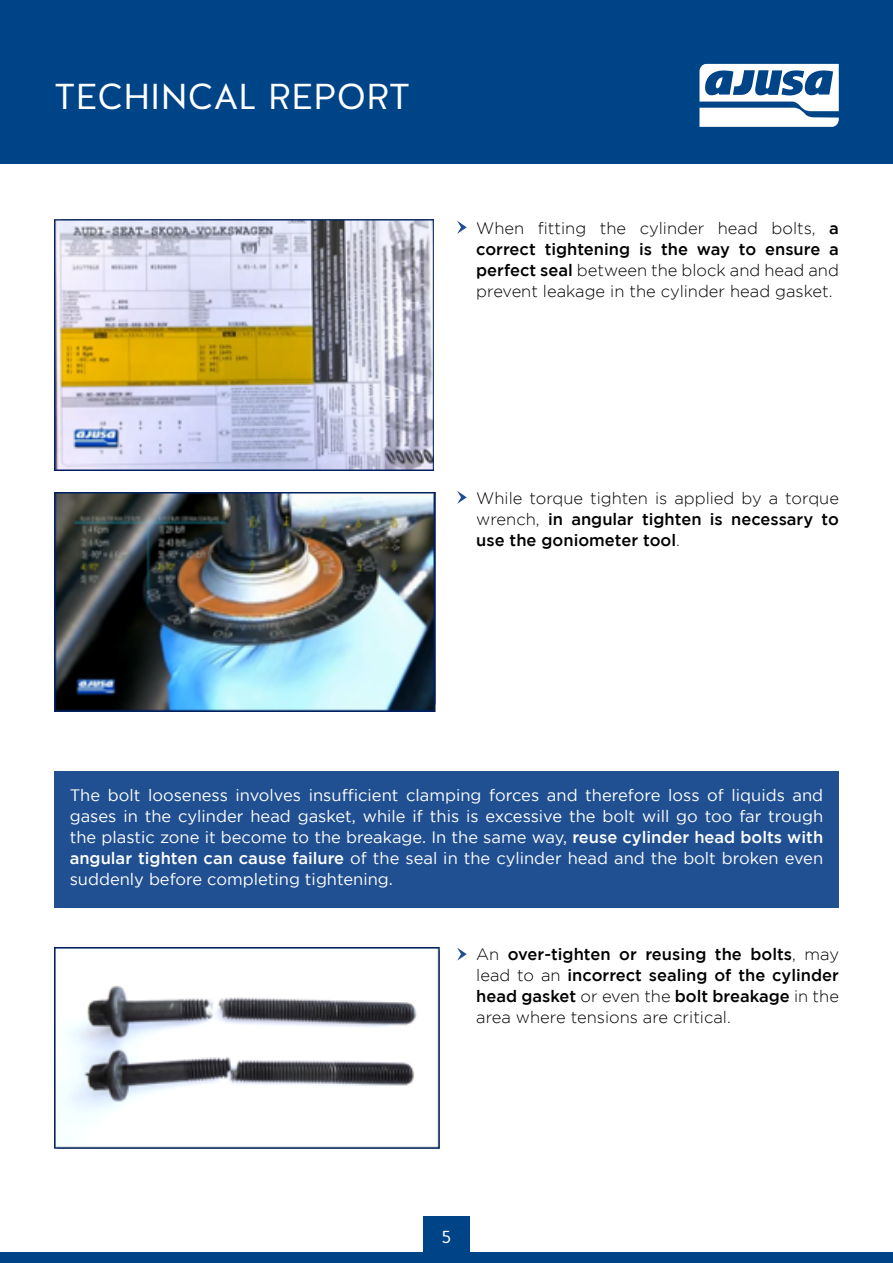
<style>
.page{position:relative;width:893px;height:1263px;background:#fff}
.page>*{position:absolute;margin:0;border:0;box-sizing:border-box;transform-origin:0 0}
.t1{font:36px "Halis GR";color:#fff}
.t2{font:18px "Halis GR";color:#fff}
.t3{font:16.5px/21px "Gotham";color:#fff;text-align:justify}
.t4{font:500 16.5px/21px "Gotham";color:#000;text-align:justify}
.t5{font:300 16.5px/21px "Gotham";color:#000;text-align:justify}
.s1{font-weight:500}
.s2{font-weight:300}
</style>
<div class="page">
<div style="left:0;top:0;width:893px;height:163px;background:#048"></div>
<svg style="left:699px;top:64px;width:140px;height:63px"></svg>
<div style="left:0;top:1252px;width:893px;height:11px;background:#048"></div>
<div style="left:423px;top:1216px;width:47px;height:46px;background:#048"></div>
<div style="left:54px;top:771px;width:785px;height:136px;background:#205092"></div>
<img style="left:54px;top:220px;width:379px;height:250px">
<img style="left:55px;top:492px;width:381px;height:219px">
<svg style="left:457px;top:221px;width:10px;height:13px"></svg>
<svg style="left:457px;top:491px;width:10px;height:13px"></svg>
<svg style="left:457px;top:947px;width:10px;height:14px"></svg>
<img style="left:54px;top:947px;width:385px;height:201px">
<h1 class="t1" style="left:54px;top:73px;width:358px">TECHINCAL REPORT</h1>
<p class="t5" style="left:476px;top:217px;width:364px">When fitting the cylinder head bolts, <span class="s1">a correct tightening is the way to ensure a perfect seal</span> between the block and head and prevent leakage in the cylinder head gasket.</p>
<p class="t4" style="left:476px;top:488px;width:364px"><span class="s2">While torque tighten is applied by a torque wrench,</span> in angular tighten is necessary to use the goniometer tool<span class="s2">.</span></p>
<p class="t3" style="left:70px;top:784px;width:755px">The bolt looseness involves insufficient clamping forces and therefore loss of liquids and gases in the cylinder head gasket, while if this is excessive the bolt will go too far trough the plastic zone it become to the breakage. In the same way, <span class="s1">reuse cylinder head bolts with angular tighten can cause failure</span> of the seal in the cylinder head and the bolt broken even suddenly before completing tightening.</p>
<p class="t4" style="left:476px;top:943px;width:364px"><span class="s2">An</span> over-tighten or reusing the bolts<span class="s2">, may lead to an</span> incorrect sealing of the cylinder head gasket <span class="s2">or even the</span> bolt breakage <span class="s2">in the area where tensions are critical.</span></p>
<p class="t2" style="left:442px;top:1225px;width:11px">5</p>
</div>
